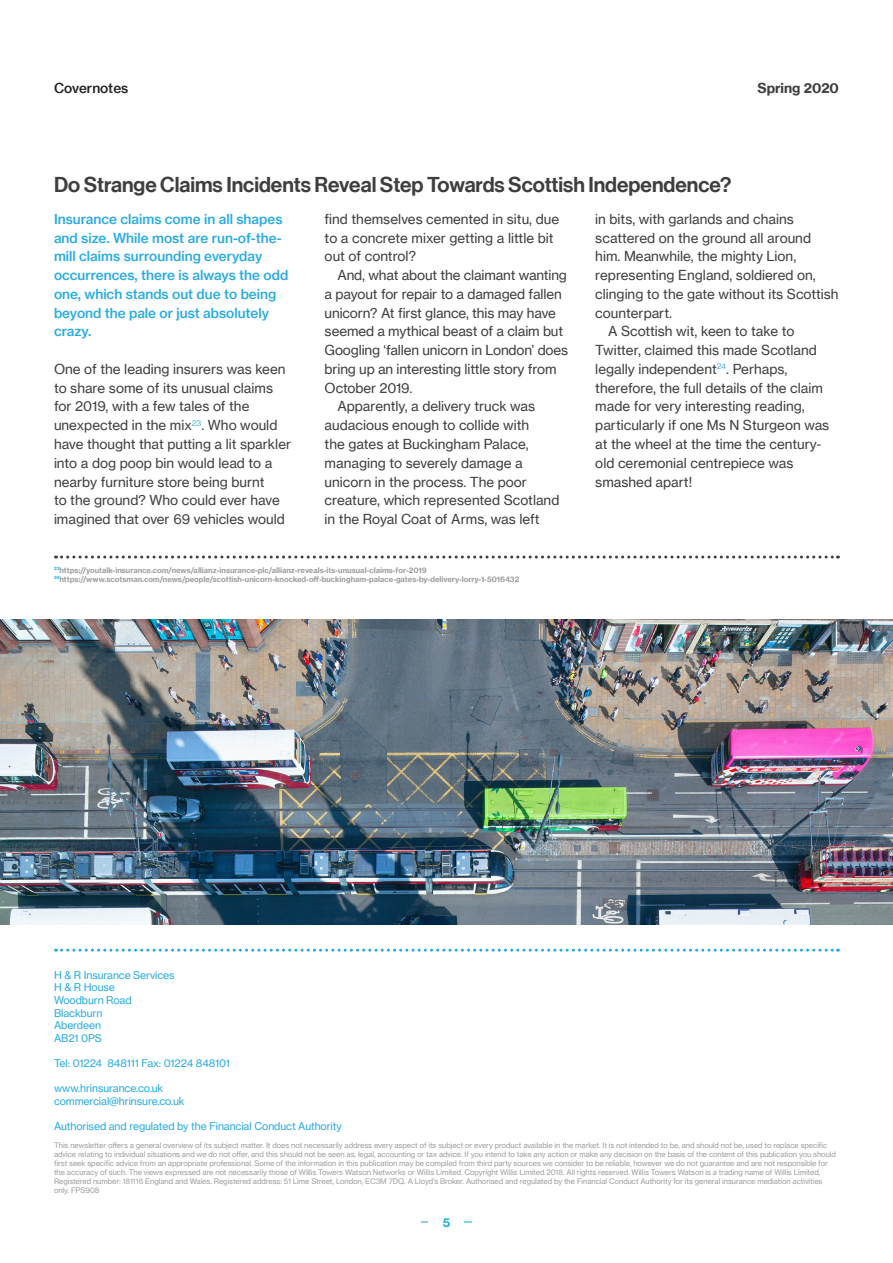
<style>
.page{position:relative;width:893px;height:1263px;background:#fff}
.page>*{position:absolute;margin:0;border:0;box-sizing:border-box;transform-origin:0 0}
.Subtitle{font:21px "N Haas Grotesk DS Pro 65 Md";color:#3e3e3f}
.Body{font:13.5px/18.8px "N Haas Grotesk TX Pro 55 Rg";color:#3e3e3f}
.Intro{font:13.5px/18.8px "N Haas Grotesk TX Pro 65 Md";color:#27abe2}
.t1{font:13.5px "N Haas Grotesk TX Pro 75 Bd";color:#3e3e3f}
.t2{font:13.5px "N Haas Grotesk TX Pro 65 Md";color:#231f20}
.t3{font:12px "N Haas Grotesk TX Pro 75 Bd";color:#27abe2}
.FootNote{font:10.5px "N Haas Grotesk TX Pro 55 Rg";letter-spacing:-.01em;color:#28abe2}
.FootNote-2{font:7.5px "N Haas Grotesk TX Pro 55 Rg";letter-spacing:-.01em;color:#9e9fa3}
.FootNote-3{font:7.5px/9px "N Haas Grotesk TX Pro 75 Bd";color:#9d9fa2}
</style>
<div class="page">
<hr style="left:421px;top:1221px;width:51px;height:1px;background:#27abe2">
<svg style="left:56px;top:949px;width:782px;height:3px"></svg>
<img style="left:0;top:619px;width:893px;height:306px">
<svg style="left:56px;top:555px;width:782px;height:3px"></svg>
<div style="left:429px;top:1181px;width:35px;height:82px;background:#fff"></div>
<p class="t2" style="left:54px;top:79px;width:76px">Covernotes</p>
<p class="t1" style="left:757px;top:79px;width:83px">Spring 2020</p>
<p class="Subtitle" style="left:54px;top:173px;width:679px">Do Strange Claims Incidents Reveal Step Towards Scottish Independence?</p>
<p class="Intro" style="left:54px;top:210px;width:236px">Insurance claims come in all shapes and size. While most are run-of-the&shy;mill claims surrounding everyday occurrences, there is always the odd one, which stands out due to being beyond the pale or just absolutely crazy.</p>
<p class="Body" style="left:54px;top:360px;width:239px">One of the leading insurers was keen to share some of its unusual claims for 2019, with a few tales of the unexpected in the mix<sup>23</sup>. Who would have thought that putting a lit sparkler into a dog poop bin would lead to a nearby furniture store being burnt<br>to the ground? Who could ever have imagined that over 69 vehicles would</p>
<p class="Body" style="left:325px;top:210px;width:236px">find themselves cemented in situ, due to a concrete mixer getting a little bit out of control?</p>
<p class="Body" style="left:325px;top:266px;width:245px;text-indent:13px">And, what about the claimant wanting a payout for repair to a damaged fallen unicorn? At first glance, this may have seemed a mythical beast of a claim but Googling ‘fallen unicorn in London’ does bring up an interesting little story from October 2019.</p>
<p class="Body" style="left:325px;top:397px;width:236px;text-indent:13px">Apparently, a delivery truck was audacious enough to collide with<br>the gates at Buckingham Palace, managing to severely damage a unicorn in the process. The poor creature, which represented Scotland in the Royal Coat of Arms, was left</p>
<p class="Body" style="left:595px;top:210px;width:245px">in bits, with garlands and chains scattered on the ground all around him. Meanwhile, the mighty Lion, representing England, soldiered on, clinging to the gate without its Scottish counterpart.</p>
<p class="Body" style="left:595px;top:322px;width:235px;text-indent:13px">A Scottish wit, keen to take to<br>Twitter, claimed this made Scotland legally independent<sup>24</sup>. Perhaps, therefore, the full details of the claim made for very interesting reading, particularly if one Ms N Sturgeon was at the wheel at the time the century&shy;old ceremonial centrepiece was smashed apart!</p>
<p class="FootNote-3" style="left:54px;top:566px;width:467px"><sup>23</sup>https://youtalk-insurance.com/news/allianz-insurance-plc/allianz-reveals-its-unusual-claims-for-2019<br><sup>24</sup>https://www.scotsman.com/news/people/scottish-unicorn-knocked-off-buckingham-palace-gates-by-delivery-lorry-1-5016432</p>
<p class="FootNote" style="left:54px;top:968px;width:122px">H &amp; R Insurance Services</p>
<p class="FootNote" style="left:54px;top:981px;width:63px">H &amp; R House</p>
<p class="FootNote" style="left:54px;top:994px;width:79px">Woodburn Road</p>
<p class="FootNote" style="left:54px;top:1006px;width:50px">Blackburn</p>
<p class="FootNote" style="left:54px;top:1019px;width:49px">Aberdeen</p>
<p class="FootNote" style="left:54px;top:1031px;width:49px">AB21 0PS</p>
<p class="FootNote" style="left:54px;top:1057px;width:178px">Tel: 01224 848111 Fax: 01224 848101</p>
<p class="FootNote" style="left:54px;top:1082px;width:111px">www.hrinsurance.co.uk</p>
<p class="FootNote" style="left:54px;top:1094px;width:132px">commercial@hrinsure.co.uk</p>
<p class="FootNote" style="left:54px;top:1120px;width:289px">Authorised and regulated by the Financial Conduct Authority</p>
<p class="FootNote-2" style="left:54px;top:1140px;width:775px">This newsletter offers a general overview of its subject matter. It does not necessarily address every aspect of its subject or every product available in the market. It is not intended to be, and should not be, used to replace specific</p>
<p class="FootNote-2" style="left:54px;top:1149px;width:783px">advice relating to individual situations and we do not offer, and this should not be seen as, legal, accounting or tax advice. If you intend to take any action or make any decision on the basis of the content of this publication you should</p>
<p class="FootNote-2" style="left:54px;top:1158px;width:775px">first seek specific advice from an appropriate professional. Some of the information in this publication may be compiled from third party sources we consider to be reliable, however we do not guarantee and are not responsible for</p>
<p class="FootNote-2" style="left:54px;top:1167px;width:768px">the accuracy of such. The views expressed are not necessarily those of Willis Towers Watson Networks or Willis Limited. Copyright Willis Limited 2018. All rights reserved. Willis Towers Watson is a trading name of Willis Limited,</p>
<p class="FootNote-2" style="left:54px;top:1176px;width:770px">Registered number: 181116 England and Wales. Registered address: 51 Lime Street, London, EC3M 7DQ. A Lloyd’s Broker. Authorised and regulated by the Financial Conduct Authority for its general insurance mediation activities</p>
<p class="FootNote-2" style="left:54px;top:1185px;width:47px">only. FPS908</p>
<p class="t3" style="left:443px;top:1215px;width:9px">5</p>
</div>
